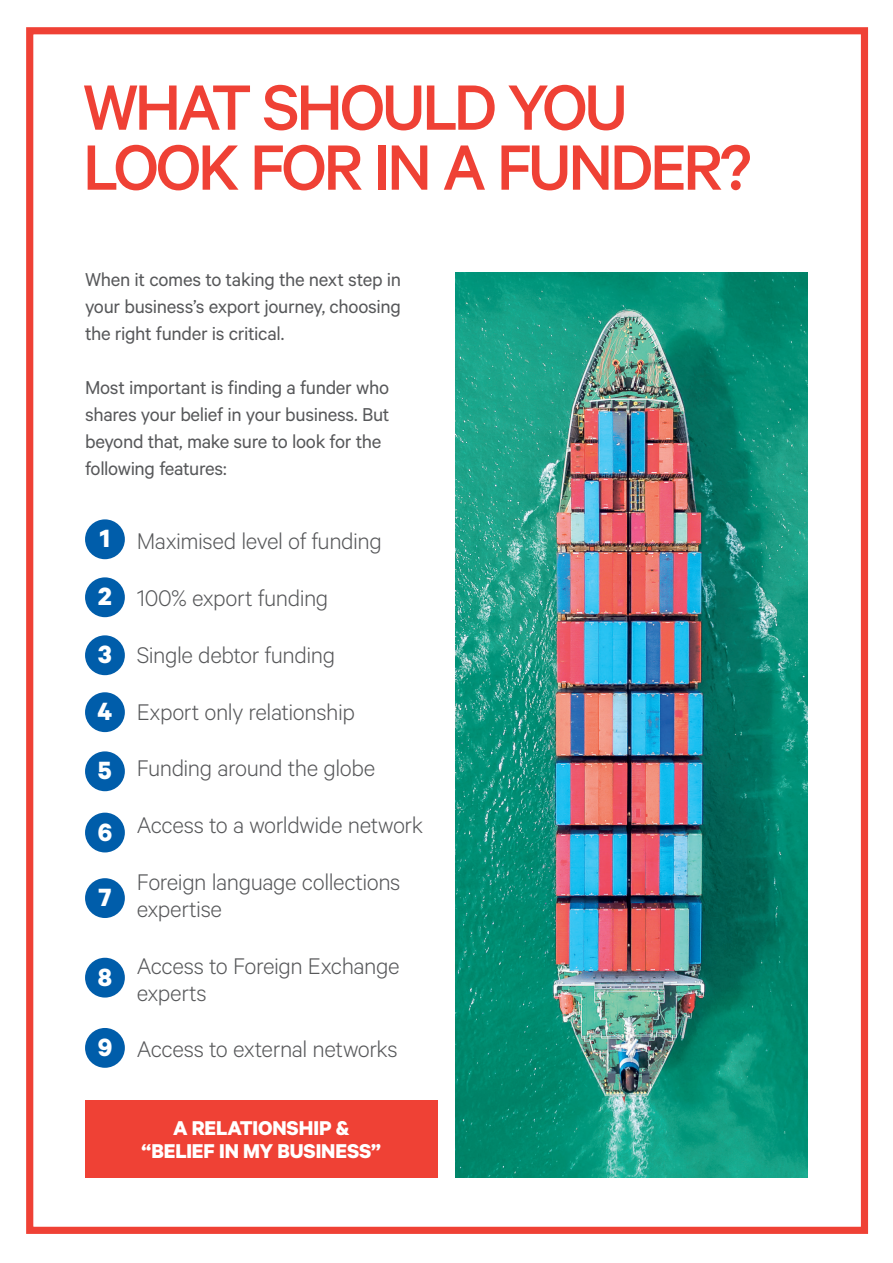
<style>
.page{position:relative;width:893px;height:1263px;background:#fff}
.page>*{position:absolute;margin:0;border:0;box-sizing:border-box;transform-origin:0 0}
.t1{font:500 72px/60px "Calibre";letter-spacing:-.05em;color:#ef4135}
.t2{font:700 28.05px "Calibre";color:#fff}
.t3{font:300 25.5px/27px "Calibre";letter-spacing:-.015em;color:#57585a}
.t4{font:700 22.5px/22.5px "Calibre";letter-spacing:-.005em;color:#fff;text-align:center}
.t5{font:21px/27px "Calibre";letter-spacing:-.015em;color:#57585a;text-align:justify}
</style>
<div class="page">
<div style="left:26px;top:27px;width:842px;height:1207px;border:7px solid #ef4135"></div>
<img style="left:455px;top:272px;width:353px;height:906px">
<div style="left:85px;top:1100px;width:352px;height:78px;background:#ef4135"></div>
<div style="left:85px;top:519px;width:40px;height:40px;background:#005daa;border-radius:50%"></div>
<div style="left:85px;top:635px;width:40px;height:40px;background:#005daa;border-radius:50%"></div>
<div style="left:85px;top:577px;width:40px;height:40px;background:#005daa;border-radius:50%"></div>
<div style="left:85px;top:692px;width:40px;height:40px;background:#005daa;border-radius:50%"></div>
<div style="left:85px;top:1028px;width:40px;height:40px;background:#005daa;border-radius:50%"></div>
<div style="left:85px;top:878px;width:40px;height:40px;background:#005daa;border-radius:50%"></div>
<div style="left:85px;top:813px;width:40px;height:39px;background:#005daa;border-radius:50%"></div>
<div style="left:85px;top:751px;width:40px;height:40px;background:#005daa;border-radius:50%"></div>
<div style="left:85px;top:958px;width:40px;height:39px;background:#005daa;border-radius:50%"></div>
<p class="t1" style="left:83px;top:75px;width:670px">WHAT SHOULD YOU<br>LOOK FOR IN A FUNDER?</p>
<p class="t5" style="left:85px;top:265px;width:318px">When it comes to taking the next step in your business’s export journey, choosing the right funder is critical.</p>
<p class="t5" style="left:85px;top:373px;width:306px;text-align:left">Most important is finding a funder who shares your belief in your business. But beyond that, make sure to look for the following features:</p>
<p class="t2" style="left:100px;top:521px;width:12px">1</p>
<p class="t2" style="left:98px;top:579px;width:15px">2</p>
<p class="t2" style="left:98px;top:637px;width:15px">3</p>
<p class="t2" style="left:98px;top:694px;width:16px">4</p>
<p class="t2" style="left:98px;top:753px;width:15px">5</p>
<p class="t2" style="left:98px;top:815px;width:16px">6</p>
<p class="t2" style="left:98px;top:880px;width:15px">7</p>
<p class="t2" style="left:98px;top:960px;width:16px">8</p>
<p class="t2" style="left:98px;top:1030px;width:16px">9</p>
<p class="t3" style="left:137px;top:527px;width:247px">Maximised level of funding</p>
<p class="t3" style="left:137px;top:583px;width:193px">100% export funding</p>
<p class="t3" style="left:137px;top:640px;width:200px">Single debtor funding</p>
<p class="t3" style="left:137px;top:697px;width:220px">Export only relationship</p>
<p class="t3" style="left:137px;top:754px;width:240px">Funding around the globe</p>
<p class="t3" style="left:137px;top:810px;width:288px">Access to a worldwide network</p>
<p class="t3" style="left:137px;top:867px;width:265px">Foreign language collections expertise</p>
<p class="t3" style="left:137px;top:951px;width:264px">Access to Foreign Exchange experts</p>
<p class="t3" style="left:137px;top:1035px;width:262px">Access to external networks</p>
<p class="t4" style="left:142px;top:1116px;width:241px">A RELATIONSHIP &amp; “BELIEF IN MY BUSINESS”</p>
</div>
